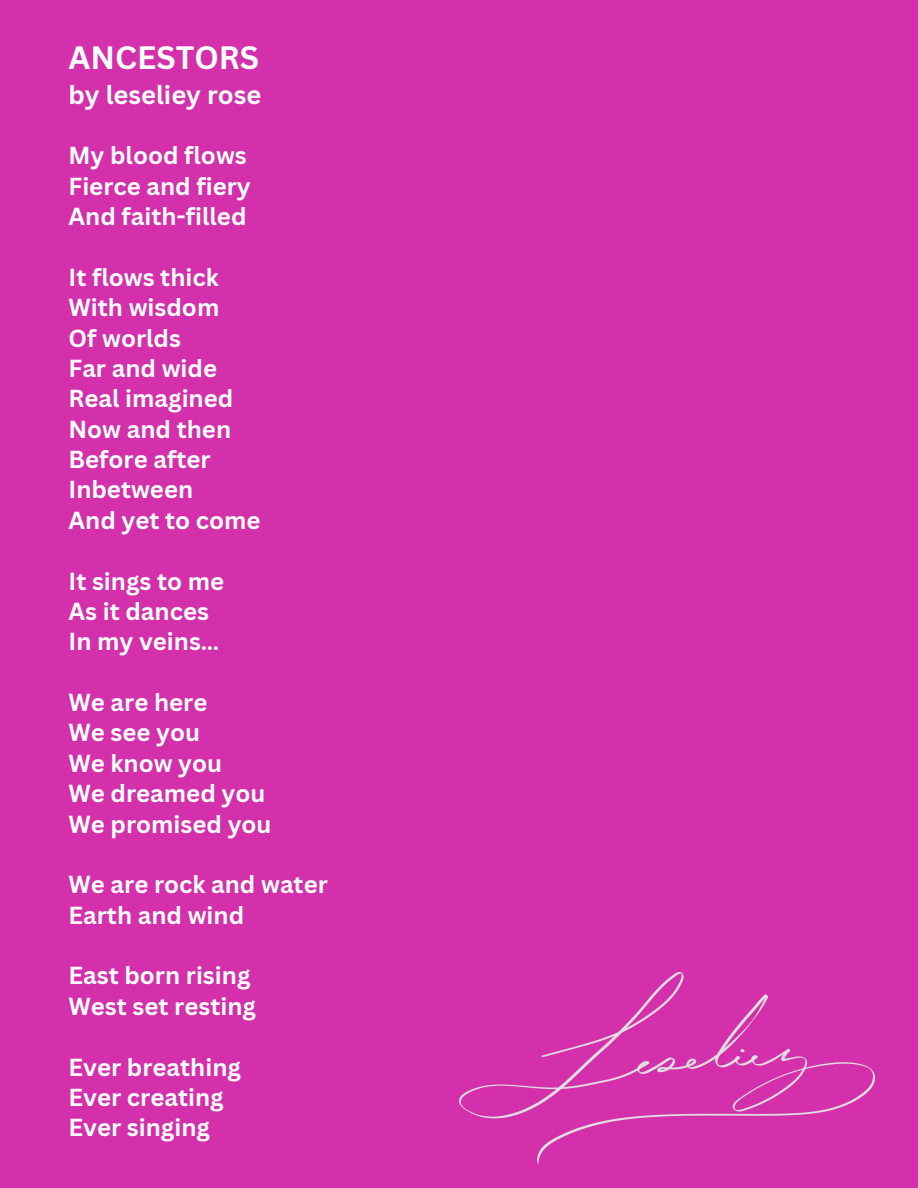
<style>
.page{position:relative;width:918px;height:1188px;background:#d430ab}
.page>*{position:absolute;margin:0;border:0;box-sizing:border-box;transform-origin:0 0}
.t1{font:700 31.5px "Canva Sans";color:#fff}
.t2{font:700 25.5px "Canva Sans";color:#fff}
.t3{font:700 24px/30.3px "Canva Sans";color:#fff}
</style>
<div class="page">
<img style="left:459px;top:972px;width:415px;height:194px">
<h1 class="t1" style="left:69px;top:35px;width:192px">ANCESTORS</h1>
<h1 class="t2" style="left:69px;top:76px;width:194px">by leseliey rose</h1>
<h1 class="t3" style="left:69px;top:140px;width:184px">My blood flows<br>Fierce and fiery<br>And faith-filled</h1>
<h1 class="t3" style="left:69px;top:261px;width:194px">It flows thick<br>With wisdom<br>Of worlds<br>Far and wide<br>Real imagined<br>Now and then<br>Before after<br>Inbetween<br>And yet to come</h1>
<h1 class="t3" style="left:69px;top:565px;width:157px">It sings to me<br>As it dances<br>In my veins…</h1>
<h1 class="t3" style="left:69px;top:687px;width:205px">We are here<br>We see you<br>We know you<br>We dreamed you<br>We promised you</h1>
<h1 class="t3" style="left:69px;top:869px;width:261px">We are rock and water<br>Earth and wind</h1>
<h1 class="t3" style="left:69px;top:960px;width:189px">East born rising<br>West set resting</h1>
<h1 class="t3" style="left:69px;top:1051px;width:174px">Ever breathing<br>Ever creating<br>Ever singing</h1>
</div>
